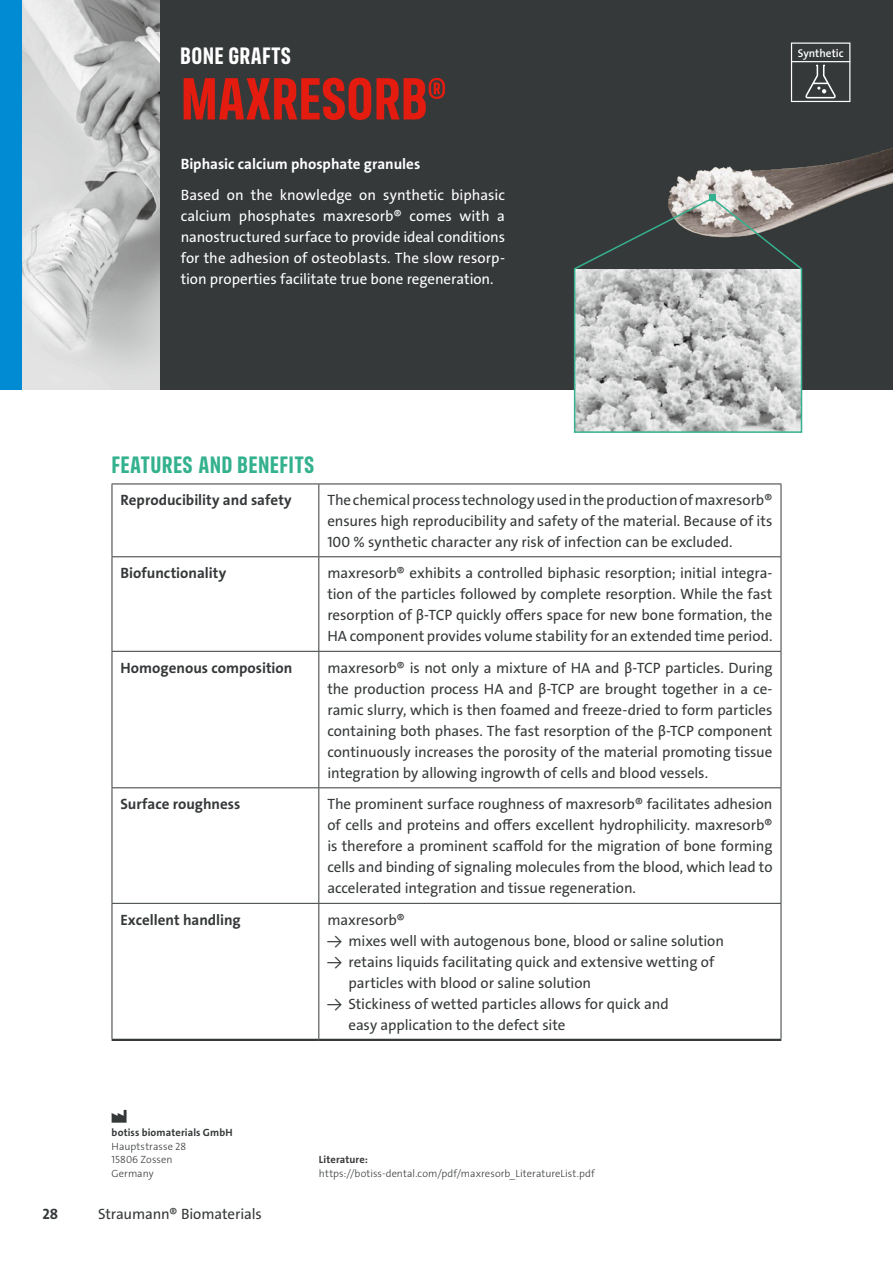
<style>
.page{position:relative;width:893px;height:1263px;background:#fff}
.page>*{position:absolute;margin:0;border:0;box-sizing:border-box;transform-origin:0 0}
.t1{font:700 60px "FS Industrie Cd";color:#e41c0f}
.t2{font:700 24px "FS Industrie Cd";letter-spacing:.015em;color:#34b18e}
.t3{font:700 24px "FS Industrie Cd";letter-spacing:.015em;color:#fff}
.t4{font:15px/21px "The Sans LP5 Plain";letter-spacing:-.005em;color:#36393a;text-align:justify}
.t5{font:15px/21px "The Sans LP5 Plain";letter-spacing:-.005em;color:#fff;text-align:justify}
.t6{font:15px "The Sans LP7 Bld";color:#36393a}
.t7{font:15px "The Sans LP7 Bld";color:#fff}
.t8{font:11.25px "The Sans LP6 Se Bld";color:#fff}
.t9{font:10.5px/13.5px "The Sans LP3 Lig";letter-spacing:.01em;color:#36393a}
.t10{font:10.5px "The Sans LP7 Bld";letter-spacing:.015em;color:#36393a}
</style>
<div class="page">
<div style="left:0;top:0;width:893px;height:390px;background:#36393a"></div>
<img style="left:21px;top:0;width:139px;height:390px">
<img style="left:669px;top:100px;width:224px;height:117px">
<div style="left:709px;top:194px;width:7px;height:7px;background:#34b18e"></div>
<div style="left:0;top:0;width:21px;height:390px;background:#008bd2"></div>
<svg style="left:791px;top:43px;width:59px;height:59px"></svg>
<hr style="left:791px;top:61px;width:59px;height:1px;background:#fff">
<svg style="left:573px;top:196px;width:231px;height:237px"></svg>
<hr style="left:112px;top:484px;width:207px;height:1px;background:#36393a">
<hr style="left:112px;top:484px;width:1px;height:72px;background:#36393a">
<hr style="left:319px;top:484px;width:462px;height:1px;background:#36393a">
<hr style="left:318px;top:484px;width:1px;height:72px;background:#36393a">
<hr style="left:781px;top:484px;width:1px;height:72px;background:#36393a">
<hr style="left:112px;top:556px;width:207px;height:1px;background:#36393a">
<hr style="left:112px;top:557px;width:1px;height:94px;background:#36393a">
<hr style="left:319px;top:556px;width:462px;height:1px;background:#36393a">
<hr style="left:318px;top:557px;width:1px;height:94px;background:#36393a">
<hr style="left:781px;top:557px;width:1px;height:94px;background:#36393a">
<hr style="left:112px;top:651px;width:207px;height:1px;background:#36393a">
<hr style="left:112px;top:652px;width:1px;height:135px;background:#36393a">
<hr style="left:319px;top:651px;width:462px;height:1px;background:#36393a">
<hr style="left:318px;top:652px;width:1px;height:135px;background:#36393a">
<hr style="left:781px;top:652px;width:1px;height:135px;background:#36393a">
<hr style="left:112px;top:787px;width:207px;height:1px;background:#36393a">
<hr style="left:112px;top:788px;width:1px;height:115px;background:#36393a">
<hr style="left:319px;top:787px;width:462px;height:1px;background:#36393a">
<hr style="left:318px;top:788px;width:1px;height:115px;background:#36393a">
<hr style="left:781px;top:788px;width:1px;height:115px;background:#36393a">
<hr style="left:112px;top:903px;width:207px;height:1px;background:#36393a">
<hr style="left:112px;top:904px;width:1px;height:135px;background:#36393a">
<hr style="left:319px;top:903px;width:462px;height:1px;background:#36393a">
<hr style="left:318px;top:904px;width:1px;height:135px;background:#36393a">
<hr style="left:781px;top:904px;width:1px;height:135px;background:#36393a">
<hr style="left:112px;top:1039px;width:207px;height:2px;background:#36393a">
<hr style="left:319px;top:1039px;width:462px;height:2px;background:#36393a">
<svg style="left:112px;top:1110px;width:15px;height:13px"></svg>
<h2 class="t3" style="left:180px;top:40px;width:112px">BONE GRAFTS</h2>
<h1 class="t1" style="left:181px;top:62px;width:267px">MAXRESORB®</h1>
<p class="t7" style="left:181px;top:154px;width:241px">Biphasic calcium phosphate granules</p>
<p class="t5" style="left:181px;top:185px;width:326px">Based on the knowledge on synthetic biphasic calcium phosphates maxresorb® comes with a nanostructured surface to provide ideal conditions for the adhesion of osteoblasts. The slow resorp&shy;tion properties facilitate true bone regeneration.</p>
<p class="t8" style="left:798px;top:46px;width:48px">Synthetic</p>
<h2 class="t2" style="left:112px;top:450px;width:204px">FEATURES AND BENEFITS</h2>
<p class="t6" style="left:120px;top:490px;width:173px">Reproducibility and safety</p>
<p class="t4" style="left:327px;top:489px;width:447px">The chemical process technology used in the production of maxresorb® ensures high reproducibility and safety of the material. Because of its 100 % synthetic character any risk of infection can be excluded.</p>
<p class="t6" style="left:120px;top:563px;width:107px">Biofunctionality</p>
<p class="t4" style="left:327px;top:563px;width:447px">maxresorb® exhibits a controlled biphasic resorption; initial integra&shy;tion of the particles followed by complete resorption. While the fast resorption of β-TCP quickly offers space for new bone formation, the HA component provides volume stability for an extended time period.</p>
<p class="t6" style="left:120px;top:658px;width:174px">Homogenous composition</p>
<p class="t4" style="left:327px;top:657px;width:447px">maxresorb® is not only a mixture of HA and β-TCP particles. During the production process HA and β-TCP are brought together in a ce&shy;ramic slurry, which is then foamed and freeze-dried to form particles containing both phases. The fast resorption of the β-TCP component continuously increases the porosity of the material promoting tissue integration by allowing ingrowth of cells and blood vessels.</p>
<p class="t6" style="left:120px;top:794px;width:121px">Surface roughness</p>
<p class="t4" style="left:327px;top:794px;width:447px">The prominent surface roughness of maxresorb® facilitates adhesion of cells and proteins and offers excellent hydrophilicity. maxresorb® is therefore a prominent scaffold for the migration of bone forming cells and binding of signaling molecules from the blood, which lead to accelerated integration and tissue regeneration.</p>
<p class="t6" style="left:120px;top:910px;width:122px">Excellent handling</p>
<p class="t4" style="left:327px;top:909px;width:79px">maxresorb®</p>
<p class="t4" style="left:327px;top:930px;width:398px">→ mixes well with autogenous bone, blood or saline solution</p>
<p class="t4" style="left:349px;top:951px;width:367px;text-indent:-21px">→ retains liquids facilitating quick and extensive wetting of particles with blood or saline solution</p>
<p class="t4" style="left:349px;top:993px;width:322px;text-indent:-21px">→ Stickiness of wetted particles allows for quick and easy application to the defect site</p>
<p class="t10" style="left:112px;top:1126px;width:123px">botiss biomaterials GmbH</p>
<p class="t9" style="left:112px;top:1139px;width:76px">Hauptstrasse 28<br>15806 Zossen<br>Germany</p>
<p class="t6" style="left:43px;top:1204px;width:17px">28</p>
<p class="t4" style="left:98px;top:1203px;width:165px">Straumann® Biomaterials</p>
<p class="t10" style="left:319px;top:1153px;width:51px">Literature:</p>
<p class="t9" style="left:319px;top:1166px;width:277px">https://botiss-dental.com/pdf/maxresorb_LiteratureList.pdf</p>
</div>
